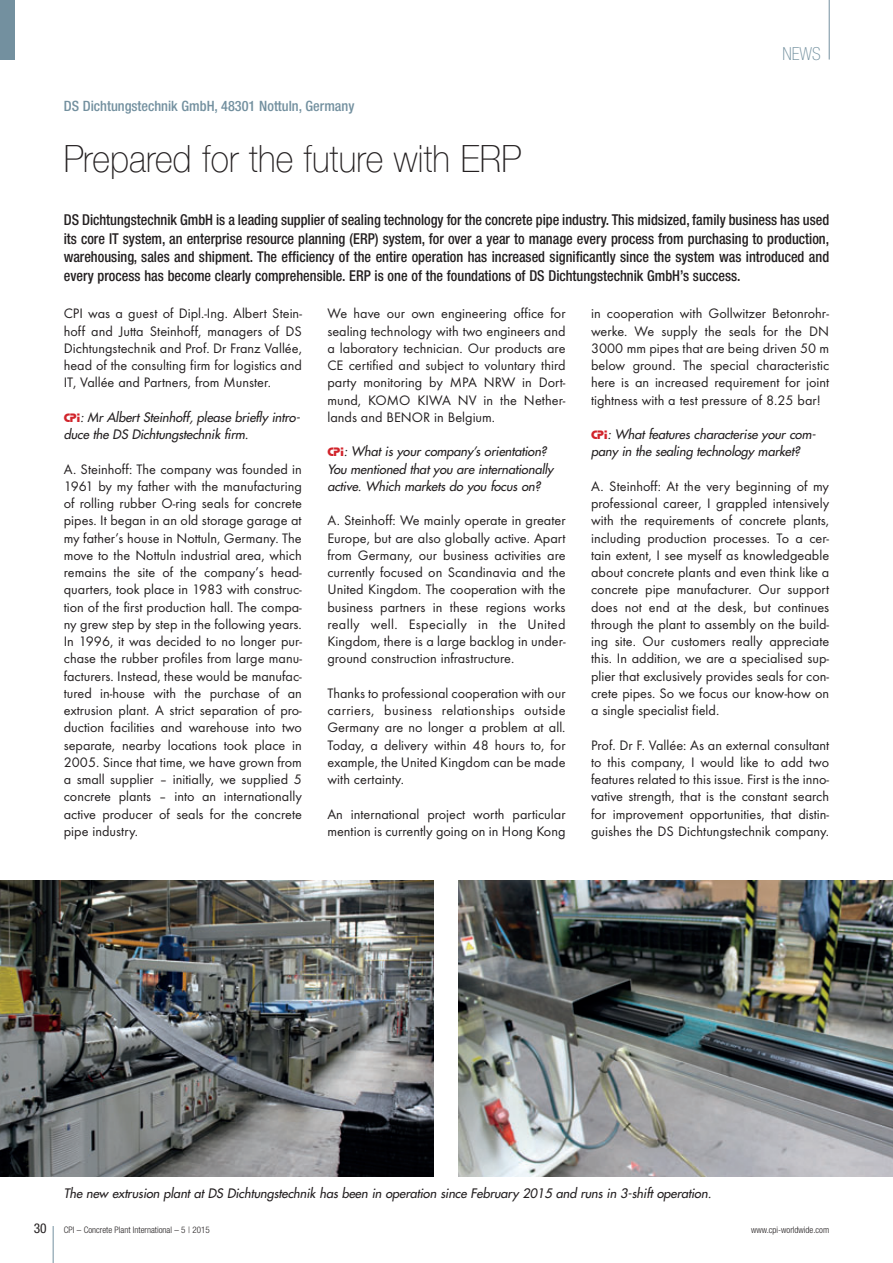
<style>
.page{position:relative;width:893px;height:1263px;background:#fff}
.page>*{position:absolute;margin:0;border:0;box-sizing:border-box;transform-origin:0 0}
.t1{font:100 37.5px "Helvetica Neue";letter-spacing:.005em;color:#231f20;scale:.9 1}
.t2{font:100 condensed 18px "Helvetica Neue";color:#73909f}
.t3{font:500 condensed 15px/18.8px "Helvetica Neue";color:#231f20;text-align:justify;scale:.95 1}
.t4{font:14.25px/17.2px "Futura T";color:#231f20;text-align:justify}
.t5{font:500 condensed 14.25px "Helvetica Neue";color:#73909f}
.t6{font:condensed 13.5px "Helvetica Neue";color:#231f20}
.t7{font:italic 12.75px/17.2px "Futura";letter-spacing:-.005em;color:#231f20}
.t8{font:300 condensed 9px "Helvetica Neue";color:#231f20}
.s1{font-family:"Stop D";font-style:normal;color:#d1232a}
</style>
<div class="page">
<hr style="left:53px;top:1226px;width:1px;height:37px;background:#73909f">
<hr style="left:829px;top:0;width:1px;height:60px;background:#73909f">
<div style="left:0;top:0;width:15px;height:60px;background:#73909f"></div>
<img style="left:0;top:880px;width:434px;height:296px">
<img style="left:458px;top:880px;width:435px;height:296px">
<p class="t5" style="left:64px;top:101px;width:292px">DS Dichtungstechnik GmbH, 48301 Nottuln, Germany</p>
<h1 class="t1" style="left:64px;top:136px;width:510px">Prepared for the future with ERP</h1>
<p class="t2" style="left:782px;top:47px;width:40px">NEWS</p>
<p class="t3" style="left:64px;top:212px;width:807px">DS Dichtungstechnik GmbH is a leading supplier of sealing technology for the concrete pipe industry. This midsized, family business has used its core IT system, an enterprise resource planning (ERP) system, for over a year to manage every process from purchasing to production, warehousing, sales and shipment. The efficiency of the entire operation has increased significantly since the system was introduced and every process has become clearly comprehensible. ERP is one of the foundations of DS Dichtungstechnik GmbH’s success.</p>
<p class="t4" style="left:64px;top:306px;width:240px">CPI was a guest of Dipl.-Ing. Albert Stein - hoff and Jutta Steinhoff, managers of DS Dichtungstechnik and Prof. Dr Franz Vallée, head of the consulting firm for logistics and IT, Vallée and Partners, from Munster.</p>
<p class="t7" style="left:64px;top:409px;width:240px"><span class="s1">C P I</span> : Mr Albert Steinhoff, please briefly intro&shy;duce the DS Dichtungstechnik firm.</p>
<p class="t4" style="left:64px;top:461px;width:240px">A. Steinhoff: The company was founded in 1961 by my father with the manufacturing of rolling rubber O-ring seals for concrete pipes. It began in an old storage garage at my father’s house in Nottuln, Germany. The move to the Nottuln industrial area, which remains the site of the company’s head&shy;quarters, took place in 1983 with construc&shy;tion of the first production hall. The compa&shy;ny grew step by step in the following years.<br>In 1996, it was decided to no longer pur&shy;chase the rubber profiles from large manu&shy;facturers. Instead, these would be manufac&shy;tured in-house with the purchase of an extrusion plant. A strict separation of pro&shy;duction facilities and warehouse into two separate, nearby locations took place in 2005. Since that time, we have grown from a small supplier – initially, we supplied 5 concrete plants – into an internationally active producer of seals for the concrete pipe industry.</p>
<p class="t4" style="left:327px;top:306px;width:240px">We have our own engineering office for sealing technology with two engineers and a laboratory technician. Our products are CE certified and subject to voluntary third party monitoring by MPA NRW in Dort - mund, KOMO KIWA NV in the Nether - lands and BENOR in Belgium.</p>
<p class="t7" style="left:327px;top:444px;width:227px"><span class="s1">C P I</span> : What is your company’s orientation?<br>You mentioned that you are internationally active. Which markets do you focus on?</p>
<p class="t4" style="left:327px;top:513px;width:240px">A. Steinhoff: We mainly operate in greater Europe, but are also globally active. Apart from Germany, our business activities are currently focused on Scandinavia and the United Kingdom. The cooperation with the business partners in these regions works really well. Especially in the United Kingdom, there is a large backlog in under&shy;ground construction infrastructure.</p>
<p class="t4" style="left:327px;top:686px;width:240px">Thanks to professional cooperation with our carriers, business relationships outside Germany are no longer a problem at all.<br>Today, a delivery within 48 hours to, for example, the United Kingdom can be made with certainty.</p>
<p class="t4" style="left:327px;top:806px;width:240px">An international project worth particular mention is currently going on in Hong Kong</p>
<p class="t4" style="left:591px;top:306px;width:240px">in cooperation with Gollwitzer Betonrohr - werke. We supply the seals for the DN 3000 mm pipes that are being driven 50 m below ground. The special characteristic here is an increased requirement for joint tightness with a test pressure of 8.25 bar!</p>
<p class="t7" style="left:591px;top:427px;width:228px"><span class="s1">C P I</span> : What features characterise your com&shy;pany in the sealing technology market?</p>
<p class="t4" style="left:591px;top:479px;width:240px">A. Steinhoff: At the very beginning of my professional career, I grappled intensively with the requirements of concrete plants, including production processes. To a cer&shy;tain extent, I see myself as knowledgeable about concrete plants and even think like a concrete pipe manufacturer. Our support does not end at the desk, but continues through the plant to assembly on the build&shy;ing site. Our customers really appreciate this. In addition, we are a specialised sup&shy;plier that exclusively provides seals for con&shy;crete pipes. So we focus our know-how on a single specialist field.</p>
<p class="t4" style="left:591px;top:737px;width:240px">Prof. Dr F. Vallée: As an external consultant to this company, I would like to add two features related to this issue. First is the inno&shy;vative strength, that is the constant search for improvement opportunities, that distin&shy;guishes the DS Dichtungstechnik company.</p>
<p class="t7" style="left:64px;top:1186px;width:651px">The new extrusion plant at DS Dichtungstechnik has been in operation since February 2015 and runs in 3-shift operation.</p>
<p class="t6" style="left:34px;top:1223px;width:14px">30</p>
<p class="t8" style="left:64px;top:1226px;width:147px">CPI – Concrete Plant International – 5 | 2015</p>
<p class="t8" style="left:751px;top:1226px;width:80px">www.cpi-worldwide.com</p>
</div>
